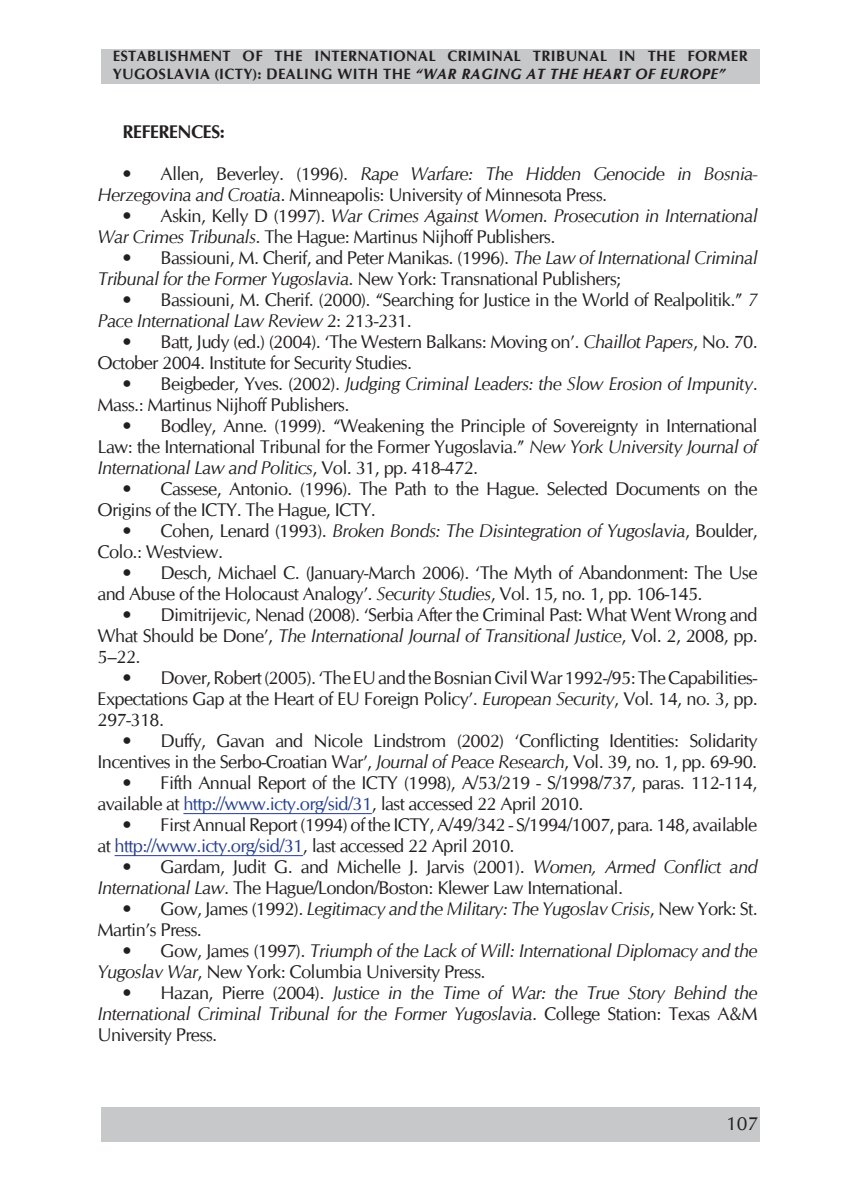
<style>
.page{position:relative;width:844px;height:1191px;background:#fff}
.page>*{position:absolute;margin:0;border:0;box-sizing:border-box;transform-origin:0 0}
.t1{font:19.25px "CG Omega";color:#231f20}
.t2{font:18.38px/21px "CG Omega";letter-spacing:-.035em;color:#231f20}
.t3{font:italic 18.38px/21px "CG Omega";letter-spacing:-.035em;color:#231f20}
.t4{font:700 18.38px "CG Omega";letter-spacing:-.035em;color:#231f20}
.t5{font:700 14.88px/17.8px "CG Omega";letter-spacing:.025em;color:#231f20}
.s1{font-style:italic}
.s2{font-style:normal}
.s3{color:#253f8e}
</style>
<div class="page">
<div style="left:101px;top:1107px;width:658px;height:34px;background:#c7c8ca"></div>
<div style="left:101px;top:50px;width:658px;height:34px;background:#c7c8ca"></div>
<hr style="left:183px;top:813px;width:189px;height:1px;background:#253f8e">
<hr style="left:115px;top:855px;width:188px;height:1px;background:#253f8e">
<p class="t5" style="left:113px;top:47px;width:636px">ESTABLISHMENT OF THE INTERNATIONAL CRIMINAL TRIBUNAL IN THE FORMER<br>YUGOSLAVIA (ICTY): DEALING WITH THE <span class="s1">“WAR RAGING AT THE HEART OF EUROPE”</span></p>
<p class="t4" style="left:122px;top:120px;width:104px">REFERENCES:</p>
<p class="t2" style="left:97px;top:163px;width:661px;text-indent:25px">• Allen, Beverley. (1996). <span class="s1">Rape Warfare: The Hidden Genocide in Bosnia-<br>Herzegovina and Croatia</span>. Minneapolis: University of Minnesota Press.</p>
<p class="t3" style="left:97px;top:205px;width:661px;text-indent:25px"><span class="s2">• Askin, Kelly D (1997).</span> War Crimes Against Women. Prosecution in International<br>War Crimes Tribunals<span class="s2">. The Hague: Martinus Nijhoff Publishers.</span></p>
<p class="t2" style="left:97px;top:247px;width:661px;text-indent:25px">• Bassiouni, M. Cherif, and Peter Manikas. (1996). <span class="s1">The Law of International Criminal<br>Tribunal for the Former Yugoslavia</span>. New York: Transnational Publishers;</p>
<p class="t2" style="left:97px;top:289px;width:661px;text-indent:25px">• Bassiouni, M. Cherif. (2000). “Searching for Justice in the World of Realpolitik.” <span class="s1">7<br>Pace International Law Review</span> 2: 213-231.</p>
<p class="t2" style="left:97px;top:331px;width:661px;text-indent:25px">• Batt, Judy (ed.) (2004). ‘The Western Balkans: Moving on’. <span class="s1">Chaillot Papers</span>, No. 70.<br>October 2004. Institute for Security Studies.</p>
<p class="t2" style="left:97px;top:373px;width:661px;text-indent:25px">• Beigbeder, Yves. (2002). <span class="s1">Judging Criminal Leaders: the Slow Erosion of Impunity</span>.<br>Mass.: Martinus Nijhoff Publishers.</p>
<p class="t2" style="left:97px;top:415px;width:661px;text-align:justify;text-indent:25px">• Bodley, Anne. (1999). “Weakening the Principle of Sovereignty in International Law: the International Tribunal for the Former Yugoslavia.” <span class="s1">New York University Journal of International Law and Politics</span>, Vol. 31, pp. 418-472.</p>
<p class="t2" style="left:97px;top:478px;width:661px;text-indent:25px">• Cassese, Antonio. (1996). The Path to the Hague. Selected Documents on the<br>Origins of the ICTY. The Hague, ICTY.</p>
<p class="t2" style="left:97px;top:520px;width:661px;text-indent:25px">• Cohen, Lenard (1993). <span class="s1">Broken Bonds: The Disintegration of Yugoslavia</span>, Boulder,<br>Colo.: Westview.</p>
<p class="t2" style="left:97px;top:562px;width:661px;text-indent:25px">• Desch, Michael C. (January-March 2006). ‘The Myth of Abandonment: The Use and Abuse of the Holocaust Analogy’. <span class="s1">Security Studies</span>, Vol. 15, no. 1, pp. 106-145.</p>
<p class="t2" style="left:97px;top:604px;width:661px;text-align:justify;text-indent:25px">• Dimitrijevic, Nenad (2008). ‘Serbia After the Criminal Past: What Went Wrong and What Should be Done’, <span class="s1">The International Journal of Transitional Justice</span>, Vol. 2, 2008, pp.<br>5–22.</p>
<p class="t2" style="left:97px;top:667px;width:661px;text-align:justify;text-indent:25px">• Dover, Robert (2005). ‘The EU and the Bosnian Civil War 1992-/95: The Capabilities-Expectations Gap at the Heart of EU Foreign Policy’. <span class="s1">European Security</span>, Vol. 14, no. 3, pp.<br>297-318.</p>
<p class="t2" style="left:97px;top:730px;width:661px;text-align:right">• Duffy, Gavan and Nicole Lindstrom (2002) ‘Conflicting Identities: Solidarity<br>Incentives in the Serbo-Croatian War’, <span class="s1">Journal of Peace Research</span>, Vol. 39, no. 1, pp. 69-90.</p>
<p class="t2" style="left:97px;top:772px;width:661px;text-indent:25px">• Fifth Annual Report of the ICTY (1998), A/53/219 - S/1998/737, paras. 112-114, available at <span class="s3">http://www.icty.org/sid/31</span>, last accessed 22 April 2010.</p>
<p class="t2" style="left:97px;top:814px;width:661px;text-indent:25px">• First Annual Report (1994) of the ICTY, A/49/342 - S/1994/1007, para. 148, available at <span class="s3">http://www.icty.org/sid/31</span>, last accessed 22 April 2010.</p>
<p class="t2" style="left:97px;top:856px;width:661px;text-indent:25px">• Gardam, Judit G. and Michelle J. Jarvis (2001). <span class="s1">Women, Armed Conflict and<br>International Law</span>. The Hague/London/Boston: Klewer Law International.</p>
<p class="t2" style="left:97px;top:898px;width:661px;text-indent:25px">• Gow, James (1992). <span class="s1">Legitimacy and the Military: The Yugoslav Crisis</span>, New York: St.<br>Martin’s Press.</p>
<p class="t3" style="left:97px;top:940px;width:661px;text-indent:25px"><span class="s2">• Gow, James (1997).</span> Triumph of the Lack of Will: International Diplomacy and the<br>Yugoslav War<span class="s2">, New York: Columbia University Press.</span></p>
<p class="t3" style="left:97px;top:982px;width:661px;text-align:justify;text-indent:25px"><span class="s2">• Hazan, Pierre (2004).</span> Justice in the Time of War: the True Story Behind the International Criminal Tribunal for the Former Yugoslavia<span class="s2">. College Station: Texas A&amp;M University Press.</span></p>
<p class="t1" style="left:726px;top:1111px;width:33px">107</p>
</div>
